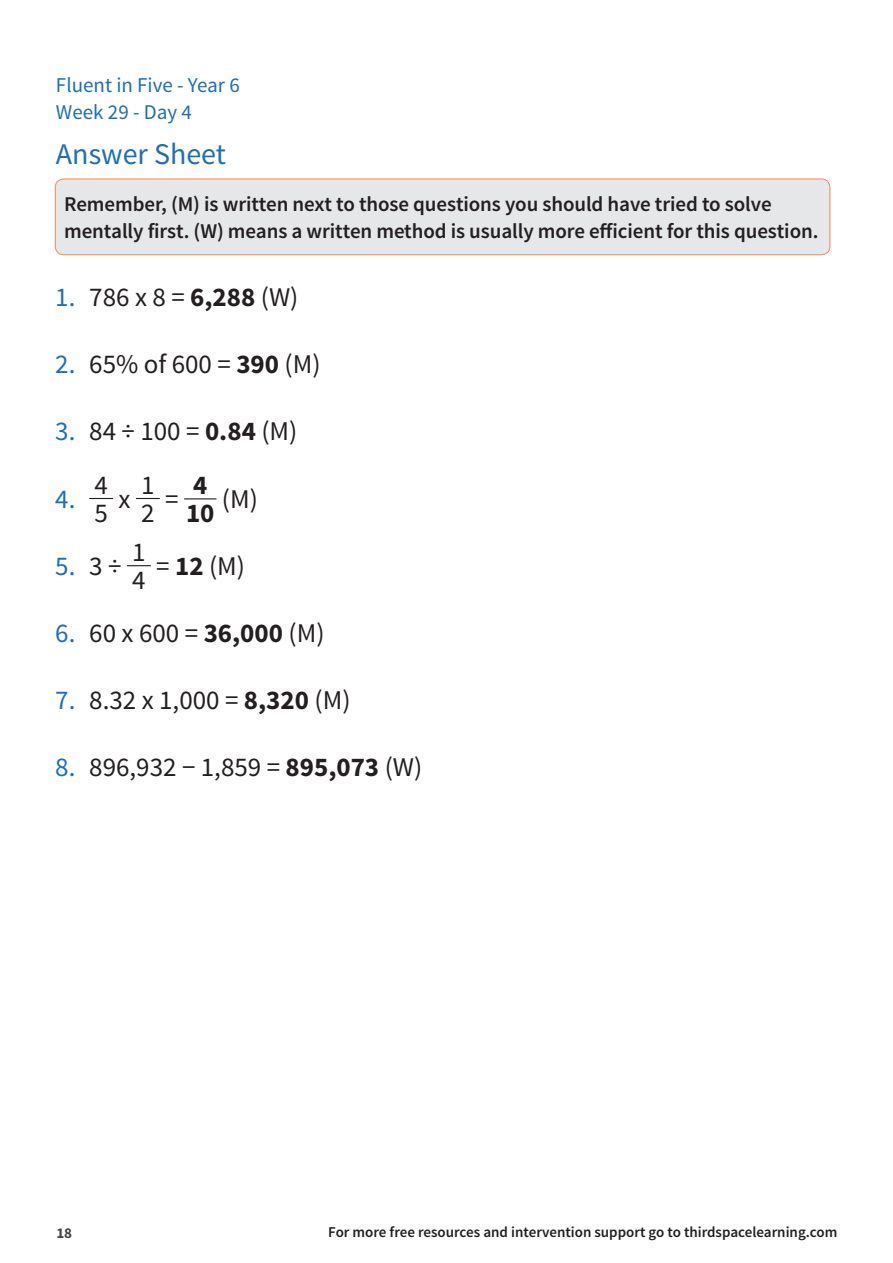
<style>
.page{position:relative;width:893px;height:1263px;background:#fff}
.page>*{position:absolute;margin:0;border:0;box-sizing:border-box;transform-origin:0 0}
.t1{font:30px "Source Sans Pro";color:#1f6eb7}
.Numbered_point{font:27px/27.9px "Source Sans Pro";color:#231f20}
.Numbered_point-2{font:27px "Source Sans Pro";color:#1f6eb7}
.t2{font:700 27px/27.9px "Source Sans Pro";color:#231f20}
.Note{font:600 21px/27px "Source Sans Pro";letter-spacing:-.005em;color:#231f20}
.t3{font:21px "Source Sans Pro";color:#1f6eb7}
.t4{font:600 15px "Source Sans Pro";color:#231f20}
.t5{font:700 15px "Source Sans Pro";color:#444749}
.s1{color:#1f6eb7}
.s2{font-weight:700}
.s3{color:#231f20}
</style>
<div class="page">
<div style="left:55px;top:179px;width:775px;height:76px;background:#e6e7e9;border-radius:9px"></div>
<div style="left:55px;top:179px;width:775px;height:76px;border:1px solid #f58852;border-radius:9px"></div>
<svg style="left:89px;top:498px;width:24px;height:1px"></svg>
<svg style="left:136px;top:498px;width:24px;height:1px"></svg>
<hr style="left:184px;top:498px;width:32px;height:1px;background:#231f20">
<svg style="left:127px;top:565px;width:24px;height:1px"></svg>
<p class="t3" style="left:56px;top:72px;width:185px">Fluent in Five - Year 6</p>
<p class="t3" style="left:56px;top:99px;width:138px">Week 29 - Day 4</p>
<p class="t1" style="left:56px;top:136px;width:171px">Answer Sheet</p>
<p class="Note" style="left:64px;top:191px;width:756px">Remember, (M) is written next to those questions you should have tried to solve mentally first. (W) means a written method is usually more efficient for this question.</p>
<p class="Numbered_point" style="left:55px;top:284px;width:245px"><span class="s1">1.</span> 786 x 8 = <span class="s2">6,288</span> (W)</p>
<p class="Numbered_point" style="left:55px;top:351px;width:267px"><span class="s1">2.</span> 65% of 600 = <span class="s2">390</span> (M)</p>
<p class="Numbered_point" style="left:55px;top:418px;width:244px"><span class="s1">3.</span> 84 ÷ 100 = <span class="s2">0.84</span> (M)</p>
<p class="Numbered_point-2" style="left:55px;top:482px;width:22px">4.</p>
<p class="Numbered_point" style="left:94px;top:471px;width:15px">4<br>5</p>
<p class="Numbered_point" style="left:119px;top:485px;width:14px">x</p>
<p class="Numbered_point" style="left:141px;top:471px;width:15px">1<br>2</p>
<p class="Numbered_point" style="left:165px;top:485px;width:15px">=</p>
<p class="t2" style="left:186px;top:472px;width:30px">4<br>10</p>
<p class="Numbered_point" style="left:222px;top:485px;width:37px">(M)</p>
<p class="Numbered_point" style="left:132px;top:538px;width:15px">1<br>4</p>
<p class="Numbered_point" style="left:156px;top:552px;width:90px">= <span class="s2">12</span> (M)</p>
<p class="Numbered_point" style="left:55px;top:620px;width:271px"><span class="s1">6.</span> 60 x 600 = <span class="s2">36,000</span> (M)</p>
<p class="Numbered_point-2" style="left:55px;top:549px;width:68px">5. <span class="s3">3 ÷</span></p>
<p class="Numbered_point" style="left:55px;top:687px;width:297px"><span class="s1">7.</span> 8.32 x 1,000 = <span class="s2">8,320</span> (M)</p>
<p class="Numbered_point" style="left:55px;top:754px;width:368px"><span class="s1">8.</span> 896,932 − 1,859 = <span class="s2">895,073</span> (W)</p>
<p class="t5" style="left:56px;top:1223px;width:17px">18</p>
<p class="t4" style="left:328px;top:1222px;width:511px">For more free resources and intervention support go to thirdspacelearning.com</p>
</div>
